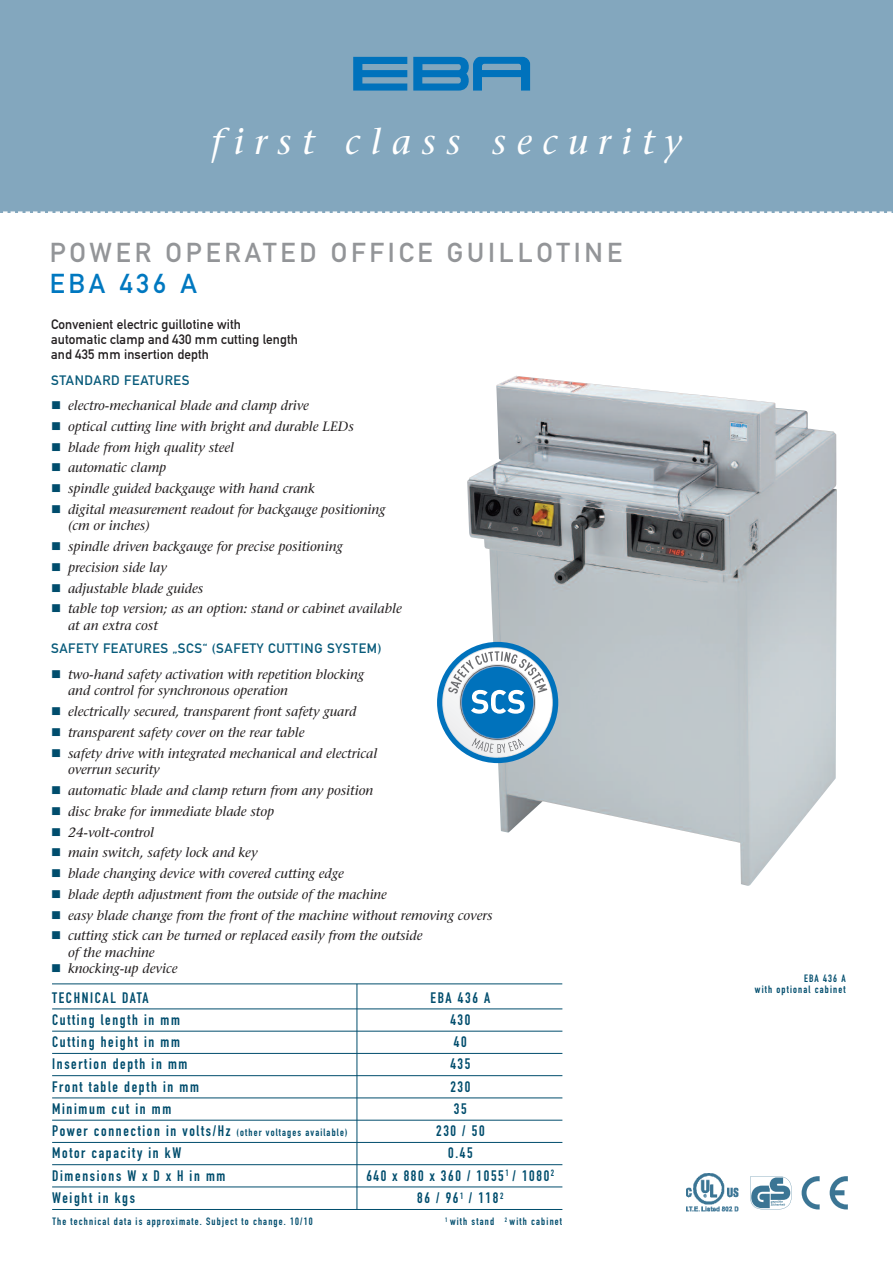
<style>
.page{position:relative;width:893px;height:1263px;background:#fff}
.page>*{position:absolute;margin:0;border:0;box-sizing:border-box;transform-origin:0 0}
.t1{font:italic 36px "Stone Serif";letter-spacing:.285em;color:#fff}
.t2{font:27px "DIN Mittelschrift";letter-spacing:.145em;color:#939598}
.t3{font:27px "DIN Mittelschrift";letter-spacing:.145em;color:#0078c0}
.t4{font:15px "DIN Engschrift";letter-spacing:.11em;color:#004d6d}
.t5{font:italic 13.5px/20.7px "Stone Serif";color:#231f20}
.t6{font:13.5px/15px "DIN Mittelschrift";letter-spacing:.01em;color:#231f20}
.t7{font:13.5px "DIN Mittelschrift";letter-spacing:.05em;color:#075a7a}
.t8{font:10.5px/11.7px "DIN Engschrift";letter-spacing:.11em;color:#004d6d;text-align:right}
.s1{font-size:10.5px}
</style>
<div class="page">
<div style="left:0;top:0;width:893px;height:213px;background:#83a7be"></div>
<svg style="left:413px;top:57px;width:117px;height:34px"></svg>
<svg style="left:353px;top:57px;width:54px;height:34px"></svg>
<svg style="left:3px;top:211px;width:889px;height:2px"></svg>
<img style="left:467px;top:376px;width:370px;height:510px">
<hr style="left:52px;top:1008px;width:510px;height:1px;background:#004d6d">
<hr style="left:52px;top:1031px;width:510px;height:1px;background:#004d6d">
<hr style="left:52px;top:1053px;width:510px;height:1px;background:#004d6d">
<hr style="left:52px;top:1075px;width:510px;height:1px;background:#004d6d">
<hr style="left:52px;top:1097px;width:510px;height:1px;background:#004d6d">
<hr style="left:52px;top:1120px;width:510px;height:1px;background:#004d6d">
<hr style="left:52px;top:1142px;width:510px;height:1px;background:#004d6d">
<hr style="left:52px;top:1164px;width:510px;height:1px;background:#004d6d">
<hr style="left:52px;top:1186px;width:510px;height:1px;background:#004d6d">
<hr style="left:52px;top:1209px;width:510px;height:1px;background:#004d6d">
<hr style="left:357px;top:984px;width:1px;height:225px;background:#004d6d">
<hr style="left:52px;top:983px;width:510px;height:1px;background:#004d6d">
<svg style="left:750px;top:1176px;width:41px;height:33px"></svg>
<svg style="left:802px;top:1176px;width:18px;height:33px"></svg>
<svg style="left:830px;top:1176px;width:18px;height:33px"></svg>
<img style="left:686px;top:1173px;width:52px;height:38px">
<svg style="left:437px;top:642px;width:121px;height:121px"></svg>
<h1 class="t1" style="left:211px;top:128px;width:472px">first class security</h1>
<h2 class="t2" style="left:50px;top:242px;width:574px">POWER OPERATED OFFICE GUILLOTINE</h2>
<h2 class="t3" style="left:50px;top:274px;width:149px">EBA 436 A</h2>
<p class="t6" style="left:51px;top:318px;width:249px">Convenient electric guillotine with automatic clamp and 430 mm cutting length and 435 mm insertion depth</p>
<p class="t7" style="left:51px;top:375px;width:140px">STANDARD FEATURES</p>
<p class="t5" style="left:68px;top:396px;width:319px">electro-mechanical blade and clamp drive<br>optical cutting line with bright and durable LEDs blade from high quality steel<br>automatic clamp<br>spindle guided backgauge with hand crank<br>digital measurement readout for backgauge positioning</p>
<p class="t5" style="left:68px;top:517px;width:335px">(cm or inches)<br>spindle driven backgauge for precise positioning<br>precision side lay<br>adjustable blade guides<br>table top version; as an option: stand or cabinet available</p>
<p class="t5" style="left:68px;top:616px;width:91px">at an extra cost</p>
<p class="t7" style="left:51px;top:644px;width:332px">SAFETY FEATURES „SCS“ (SAFETY CUTTING SYSTEM)</p>
<p class="t5" style="left:68px;top:667px;width:298px;line-height:16.5px">two-hand safety activation with repetition blocking and control for synchronous operation</p>
<p class="t5" style="left:68px;top:703px;width:311px">electrically secured, transparent front safety guard transparent safety cover on the rear table<br>safety drive with integrated mechanical and electrical</p>
<p class="t5" style="left:68px;top:761px;width:426px">overrun security<br>automatic blade and clamp return from any position<br>disc brake for immediate blade stop<br>24-volt-control<br>main switch, safety lock and key<br>blade changing device with covered cutting edge<br>blade depth adjustment from the outside of the machine<br>easy blade change from the front of the machine without removing covers cutting stick can be turned or replaced easily from the outside</p>
<p class="t5" style="left:68px;top:945px;width:111px;line-height:16.5px">of the machine knocking-up device</p>
<p class="t4" style="left:52px;top:992px;width:98px">TECHNICAL DATA</p>
<p class="t4" style="left:431px;top:992px;width:61px">EBA 436 A</p>
<p class="t4" style="left:52px;top:1014px;width:129px">Cutting length in mm</p>
<p class="t4" style="left:450px;top:1014px;width:22px">430</p>
<p class="t4" style="left:52px;top:1036px;width:129px">Cutting height in mm</p>
<p class="t4" style="left:454px;top:1036px;width:14px">40</p>
<p class="t4" style="left:52px;top:1059px;width:137px">Insertion depth in mm</p>
<p class="t4" style="left:450px;top:1059px;width:22px">435</p>
<p class="t4" style="left:52px;top:1081px;width:148px">Front table depth in mm</p>
<p class="t4" style="left:450px;top:1081px;width:22px">230</p>
<p class="t4" style="left:52px;top:1103px;width:121px">Minimum cut in mm</p>
<p class="t4" style="left:454px;top:1103px;width:14px">35</p>
<p class="t4" style="left:52px;top:1125px;width:297px">Power connection in volts/Hz <span class="s1">(other voltages available)</span></p>
<p class="t4" style="left:436px;top:1125px;width:50px">230 / 50</p>
<p class="t4" style="left:52px;top:1148px;width:131px">Motor capacity in kW</p>
<p class="t4" style="left:448px;top:1148px;width:26px">0.45</p>
<p class="t4" style="left:52px;top:1170px;width:175px">Dimensions W x D x H in mm</p>
<p class="t4" style="left:366px;top:1170px;width:189px">640 x 880 x 360 / 1055<sup>1</sup> / 1080<sup>2</sup></p>
<p class="t4" style="left:52px;top:1192px;width:84px">Weight in kgs</p>
<p class="t4" style="left:417px;top:1192px;width:88px">86 / 96<sup>1</sup> / 118<sup>2</sup></p>
<p class="t8" style="left:445px;top:1216px;width:118px"><sup>1</sup> with stand <sup>2</sup> with cabinet</p>
<p class="t8" style="left:53px;top:1217px;width:262px">The technical data is approximate. Subject to change. 10/10</p>
<p class="t8" style="left:755px;top:973px;width:92px">EBA 436 A<br>with optional cabinet</p>
</div>
